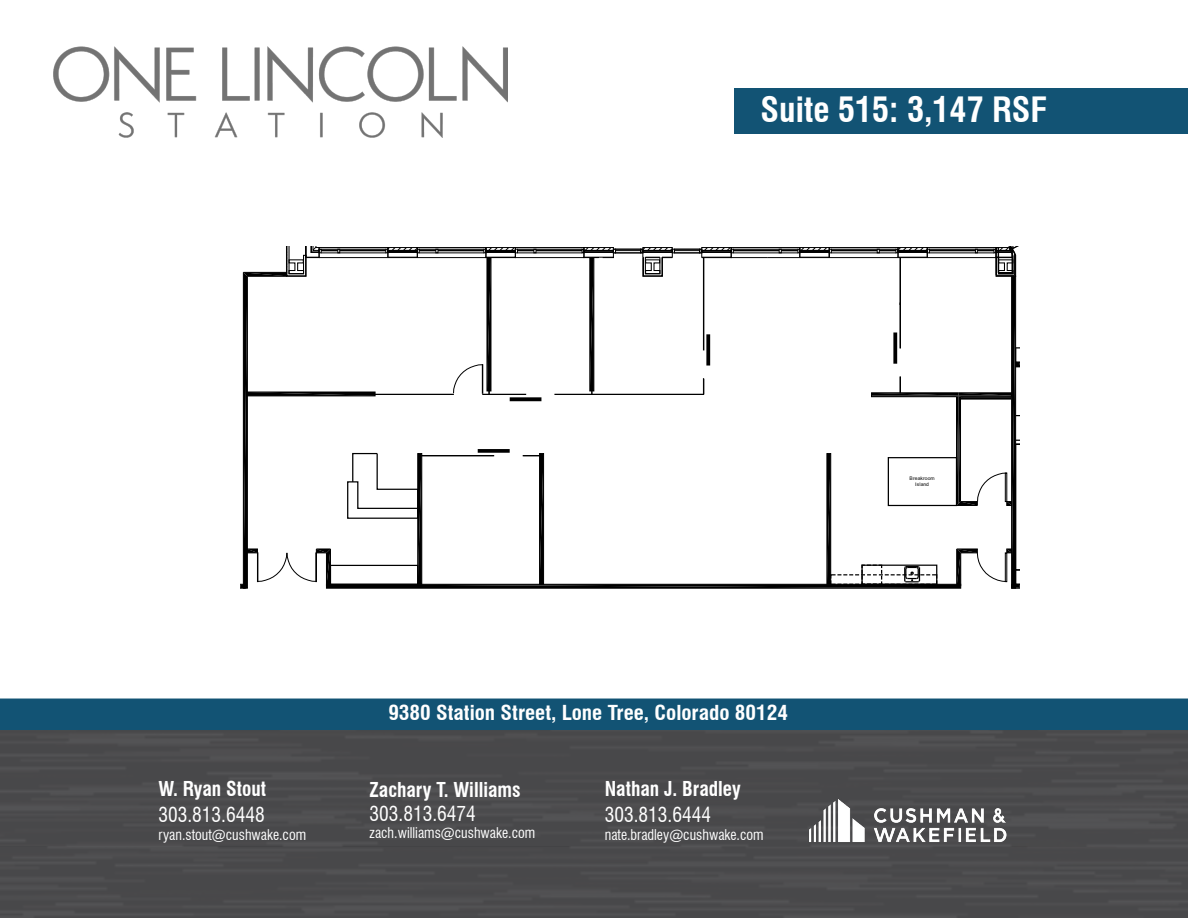
<style>
.page{position:relative;width:1188px;height:918px;background:#fff}
.page>*{position:absolute;margin:0;border:0;box-sizing:border-box;transform-origin:0 0}
.t1{font:700 condensed 34.05px "Swiss 721 BT";color:#fff}
.t2{font:700 condensed 20.25px "Swiss 721 BT";color:#fff;scale:1.05 1}
.t3{font:700 condensed 20.1px "Swiss 721 BT";color:#fff}
.t4{font:condensed 20.1px "Swiss 721 BT";color:#fff}
.t5{font:condensed 14.4px "Swiss 721 BT";color:#fff}
.t6{font:4.95px/6px "Arial";color:#000;text-align:center}
</style>
<div class="page">
<div style="left:0;top:730px;width:1188px;height:188px;background:#4a4a4b"></div>
<img style="left:783px;top:781px;width:251px;height:78px">
<div style="left:0;top:699px;width:1188px;height:31px;background:#125374"></div>
<img style="left:53px;top:46px;width:454px;height:92px">
<div style="left:734px;top:88px;width:454px;height:46px;background:#125374"></div>
<svg style="left:240px;top:246px;width:780px;height:343px"></svg>
<hr style="left:247px;top:276px;width:40px;height:1px;background:#000">
<h1 class="t1" style="left:761px;top:89px;width:288px">Suite 515: 3,147 RSF</h1>
<h3 class="t3" style="left:158px;top:777px;width:109px">W. Ryan Stout</h3>
<h3 class="t4" style="left:158px;top:803px;width:108px">303.813.6448</h3>
<p class="t5" style="left:158px;top:826px;width:149px">ryan.stout@cushwake.com</p>
<h2 class="t2" style="left:388px;top:701px;width:382px">9380 Station Street, Lone Tree, Colorado 80124</h2>
<h3 class="t3" style="left:370px;top:778px;width:152px">Zachary T. Williams</h3>
<h3 class="t4" style="left:370px;top:802px;width:108px">303.813.6474</h3>
<p class="t5" style="left:370px;top:825px;width:167px">zach.williams@cushwake.com</p>
<h3 class="t3" style="left:605px;top:777px;width:138px">Nathan J. Bradley</h3>
<h3 class="t4" style="left:605px;top:803px;width:108px">303.813.6444</h3>
<p class="t5" style="left:605px;top:826px;width:160px">nate.bradley@cushwake.com</p>
<p class="t6" style="left:910px;top:475px;width:27px">Breakroom<br>Island</p>
</div>
